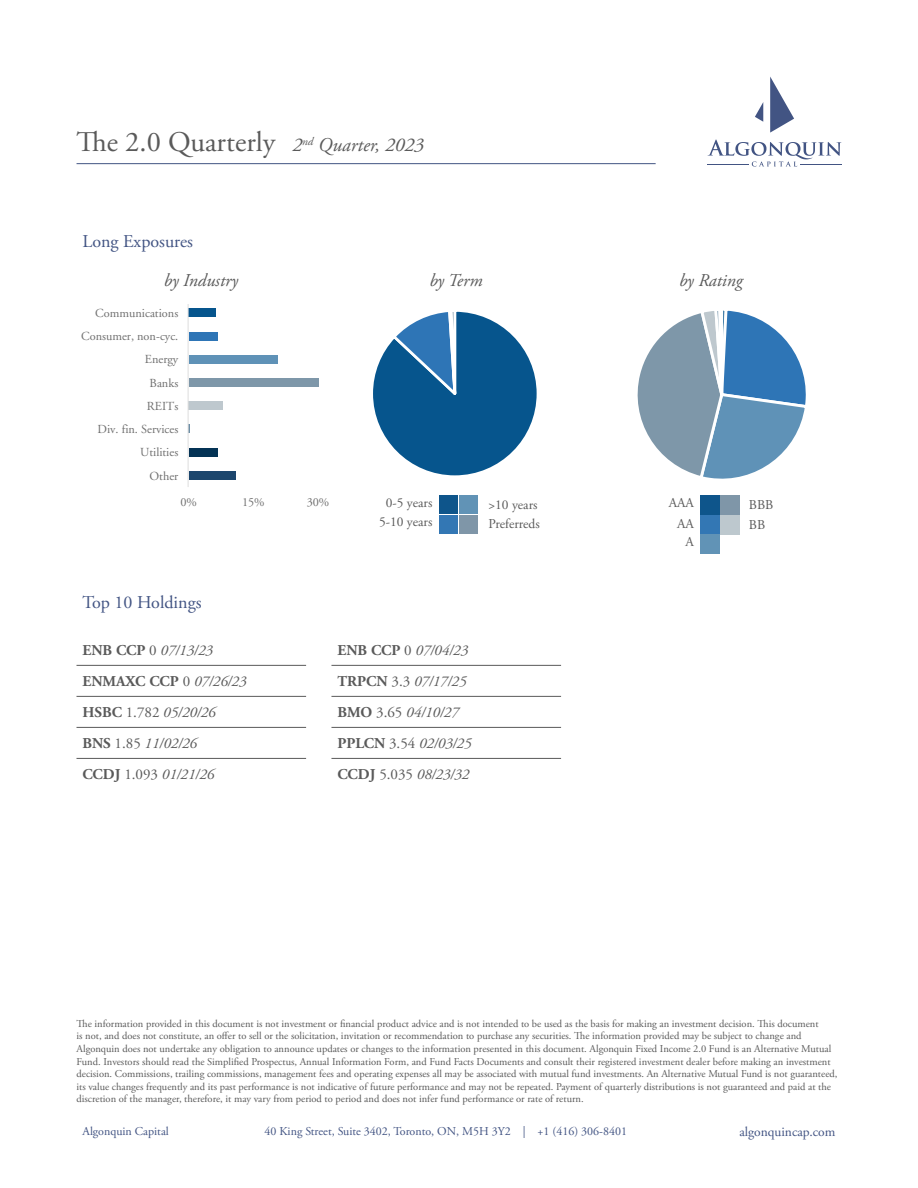
<style>
.page{position:relative;width:918px;height:1188px;background:#fff}
.page>*{position:absolute;margin:0;border:0;box-sizing:border-box;transform-origin:0 0}
.t1{font:28.5px "Adobe Garamond Pro";color:#5a5a5a}
.t2{font:18px "Adobe Garamond Pro";color:#425483}
.t3{font:italic 18px "Adobe Garamond Pro";color:#5a5a5a}
.t4{font:italic 15px/31px "Adobe Garamond";color:#5a5a5a}
.t5{font:13.5px/19.5px "Adobe Garamond Pro";color:#5a5a5a}
.t6{font:13.5px "Adobe Garamond Pro";color:#425483}
.t7{font:12.3px/23.2px "Adobe Garamond";color:#6f6f6f;text-align:right}
.t8{font:12px "Adobe Garamond Pro";color:#425483}
.t9{font:10.5px/12.6px "Adobe Garamond Pro";color:#5a5a5a}
.s1{font-style:italic;font-size:19.5px}
.s2{font-weight:700;font-style:normal}
.s3{font-style:normal}
</style>
<div class="page">
<hr style="left:77px;top:163px;width:579px;height:1px;background:#425483">
<svg style="left:708px;top:139px;width:133px;height:28px"></svg>
<svg style="left:770px;top:77px;width:24px;height:56px"></svg>
<svg style="left:755px;top:102px;width:8px;height:20px"></svg>
<div style="left:439px;top:495px;width:19px;height:19px;background:#0e558b"></div>
<div style="left:439px;top:515px;width:19px;height:19px;background:#3377b4"></div>
<div style="left:459px;top:495px;width:19px;height:19px;background:#6193b6"></div>
<div style="left:459px;top:515px;width:19px;height:19px;background:#7f96a8"></div>
<div style="left:701px;top:495px;width:19px;height:20px;background:#0e558b"></div>
<div style="left:701px;top:515px;width:19px;height:19px;background:#3377b4"></div>
<div style="left:701px;top:534px;width:19px;height:20px;background:#6193b6"></div>
<div style="left:721px;top:495px;width:19px;height:20px;background:#7f96a8"></div>
<div style="left:721px;top:515px;width:19px;height:19px;background:#bdc8ce"></div>
<hr style="left:76px;top:665px;width:230px;height:1px;background:#5a5a5a">
<hr style="left:76px;top:696px;width:230px;height:1px;background:#5a5a5a">
<hr style="left:76px;top:727px;width:230px;height:1px;background:#5a5a5a">
<hr style="left:76px;top:758px;width:230px;height:1px;background:#5a5a5a">
<hr style="left:331px;top:665px;width:230px;height:1px;background:#5a5a5a">
<hr style="left:331px;top:696px;width:230px;height:1px;background:#5a5a5a">
<hr style="left:331px;top:727px;width:230px;height:1px;background:#5a5a5a">
<hr style="left:331px;top:758px;width:230px;height:1px;background:#5a5a5a">
<div style="left:189px;top:309px;width:27px;height:8px;background:#06558d"></div>
<div style="left:189px;top:332px;width:28px;height:8px;background:#2e75b6"></div>
<div style="left:189px;top:355px;width:89px;height:8px;background:#5f92b7"></div>
<div style="left:189px;top:378px;width:130px;height:9px;background:#7e97a9"></div>
<div style="left:189px;top:402px;width:34px;height:8px;background:#bec8ce"></div>
<div style="left:189px;top:448px;width:28px;height:8px;background:#043355"></div>
<div style="left:189px;top:471px;width:46px;height:9px;background:#1c466d"></div>
<hr style="left:188px;top:304px;width:1px;height:183px;background:#dedede">
<svg style="left:637px;top:310px;width:169px;height:169px"></svg>
<svg style="left:373px;top:311px;width:164px;height:165px"></svg>
<h1 class="t1" style="left:77px;top:125px;width:349px">The 2.0 Quarterly <span class="s1">2</span><sup>nd</sup> <span class="s1">Quarter, 2023</span></h1>
<h2 class="t2" style="left:82px;top:230px;width:112px">Long Exposures</h2>
<h2 class="t3" style="left:164px;top:270px;width:76px">by Industry</h2>
<h2 class="t3" style="left:429px;top:270px;width:55px">by Term</h2>
<h2 class="t3" style="left:679px;top:270px;width:65px">by Rating</h2>
<p class="t7" style="left:81px;top:302px;width:99px">Communications<br>Consumer, non-cyc.<br>Energy<br>Banks<br>REITs<br>Div. fin. Services<br>Utilities<br>Other</p>
<p class="t7" style="left:180px;top:490px;width:18px">0%</p>
<p class="t7" style="left:242px;top:490px;width:24px">15%</p>
<p class="t7" style="left:307px;top:490px;width:24px">30%</p>
<p class="t5" style="left:669px;top:493px;width:27px;line-height:21px;text-align:right">AAA<br>AA</p>
<p class="t5" style="left:686px;top:532px;width:10px">A</p>
<p class="t5" style="left:379px;top:493px;width:55px;text-align:center">0-5 years<br>5-10 years</p>
<p class="t5" style="left:749px;top:495px;width:26px;line-height:20px">BBB<br>BB</p>
<p class="t5" style="left:488px;top:495px;width:53px">&gt;10 years<br>Preferreds</p>
<h2 class="t2" style="left:82px;top:591px;width:121px">Top 10 Holdings</h2>
<h3 class="t4" style="left:82px;top:636px;width:166px"><span class="s2">ENB CCP</span> <span class="s3">0</span> 07/13/23<br><span class="s2">ENMAXC CCP</span> <span class="s3">0</span> 07/26/23<br><span class="s2">HSBC</span> <span class="s3">1.782</span> 05/20/26<br><span class="s2">BNS</span> <span class="s3">1.85</span> 11/02/26<br><span class="s2">CCDJ</span> <span class="s3">1.093</span> 01/21/26</h3>
<h3 class="t4" style="left:337px;top:636px;width:136px"><span class="s2">ENB CCP</span> <span class="s3">0</span> 07/04/23<br><span class="s2">TRPCN</span> <span class="s3">3.3</span> 07/17/25<br><span class="s2">BMO</span> <span class="s3">3.65</span> 04/10/27<br><span class="s2">PPLCN</span> <span class="s3">3.54</span> 02/03/25<br><span class="s2">CCDJ</span> <span class="s3">5.035</span> 08/23/32</h3>
<p class="t9" style="left:77px;top:1018px;width:762px">The information provided in this document is not investment or financial product advice and is not intended to be used as the basis for making an investment decision. This document<br>is not, and does not constitute, an offer to sell or the solicitation, invitation or recommendation to purchase any securities. The information provided may be subject to change and Algonquin does not undertake any obligation to announce updates or changes to the information presented in this document. Algonquin Fixed Income 2.0 Fund is an Alternative Mutual Fund. Investors should read the Simplified Prospectus, Annual Information Form, and Fund Facts Documents and consult their registered investment dealer before making an investment decision. Commissions, trailing commissions, management fees and operating expenses all may be associated with mutual fund investments. An Alternative Mutual Fund is not guaranteed, its value changes frequently and its past performance is not indicative of future performance and may not be repeated. Payment of quarterly distributions is not guaranteed and paid at the discretion of the manager, therefore, it may vary from period to period and does not infer fund performance or rate of return.</p>
<p class="t8" style="left:83px;top:1124px;width:88px">Algonquin Capital</p>
<p class="t8" style="left:265px;top:1124px;width:364px">40 King Street, Suite 3402, Toronto, ON, M5H 3Y2 | +1 (416) 306-8401</p>
<p class="t6" style="left:739px;top:1124px;width:98px">algonquincap.com</p>
</div>
